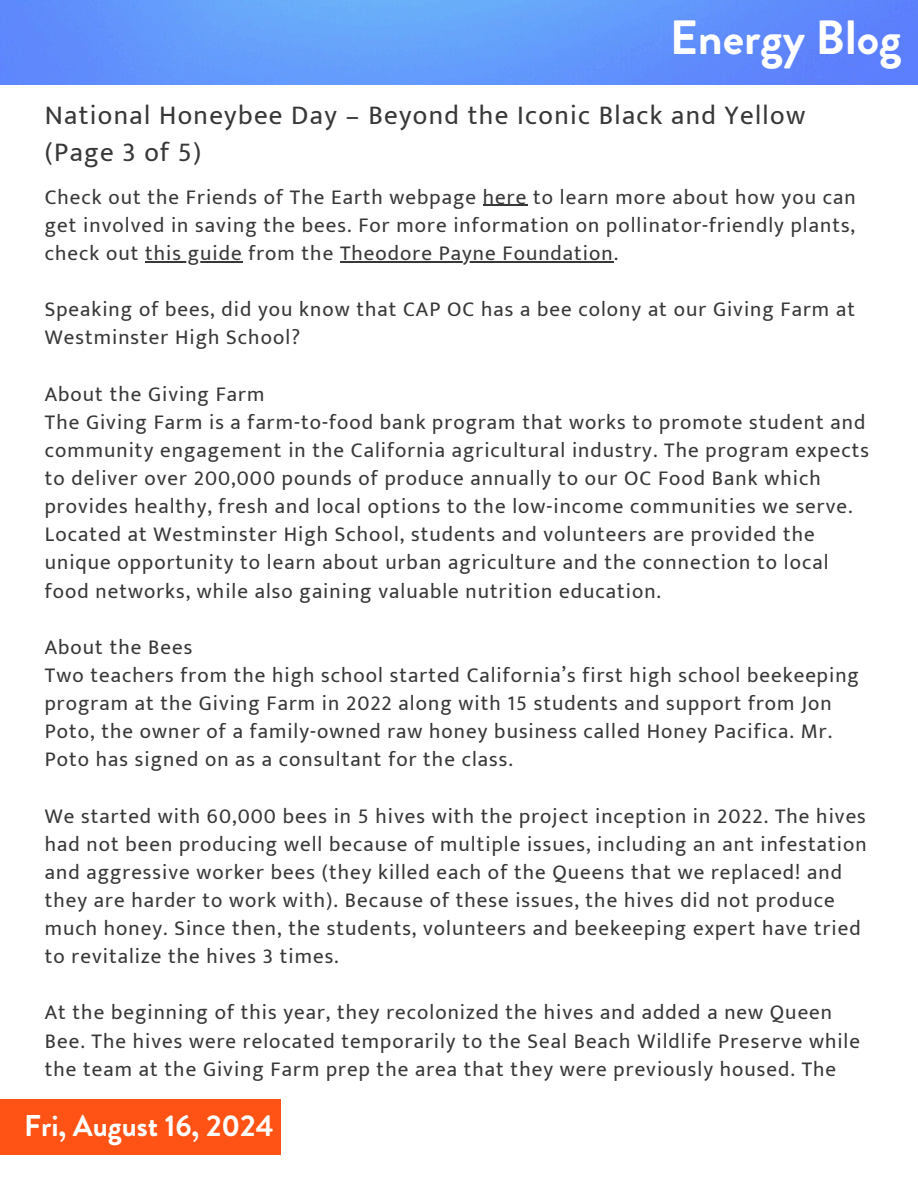
<style>
.page{position:relative;width:918px;height:1188px;background:#fff}
.page>*{position:absolute;margin:0;border:0;box-sizing:border-box;transform-origin:0 0}
.t1{font:700 48px "Brandon Grotesque";color:#fff}
.t2{font:700 30px "Brandon Grotesque";color:#fff}
.t3{font:27px/37.2px "Mukta";letter-spacing:.05em;color:#383838}
.t4{font:21px/28.2px "Mukta";letter-spacing:.05em;color:#383838}
</style>
<div class="page">
<img style="left:0;top:0;width:918px;height:84px">
<hr style="left:483px;top:205px;width:44px;height:1px;background:#383838">
<hr style="left:145px;top:261px;width:98px;height:1px;background:#383838">
<hr style="left:340px;top:261px;width:274px;height:1px;background:#383838">
<div style="left:0;top:1100px;width:281px;height:55px;background:#ff5315"></div>
<p class="t1" style="left:670px;top:4px;width:233px">Energy Blog</p>
<p class="t3" style="left:45px;top:96px;width:762px">National Honeybee Day – Beyond the Iconic Black and Yellow (Page 3 of 5)</p>
<p class="t4" style="left:45px;top:182px;width:812px;text-align:justify">Check out the Friends of The Earth webpage here to learn more about how you can get involved in saving the bees. For more information on pollinator-friendly plants, check out this guide from the Theodore Payne Foundation.</p>
<h3 class="t4" style="left:45px;top:295px;width:812px">Speaking of bees, did you know that CAP OC has a bee colony at our Giving Farm at<br>Westminster High School?</h3>
<h3 class="t4" style="left:45px;top:379px;width:826px">About the Giving Farm<br>The Giving Farm is a farm-to-food bank program that works to promote student and community engagement in the California agricultural industry. The program expects to deliver over 200,000 pounds of produce annually to our OC Food Bank which</h3>
<p class="t4" style="left:45px;top:492px;width:809px">provides healthy, fresh and local options to the low-income communities we serve.<br>Located at Westminster High School, students and volunteers are provided the unique opportunity to learn about urban agriculture and the connection to local food networks, while also gaining valuable nutrition education.</p>
<p class="t4" style="left:45px;top:632px;width:816px">About the Bees<br>Two teachers from the high school started California’s first high school beekeeping program at the Giving Farm in 2022 along with 15 students and support from Jon</p>
<p class="t4" style="left:45px;top:717px;width:789px">Poto, the owner of a family-owned raw honey business called Honey Pacifica. Mr.<br>Poto has signed on as a consultant for the class.</p>
<p class="t4" style="left:45px;top:801px;width:823px">We started with 60,000 bees in 5 hives with the project inception in 2022. The hives had not been producing well because of multiple issues, including an ant infestation</p>
<p class="t4" style="left:45px;top:857px;width:817px">and aggressive worker bees (they killed each of the Queens that we replaced! and they are harder to work with). Because of these issues, the hives did not produce much honey. Since then, the students, volunteers and beekeeping expert have tried to revitalize the hives 3 times.</p>
<p class="t4" style="left:45px;top:998px;width:817px">At the beginning of this year, they recolonized the hives and added a new Queen<br>Bee. The hives were relocated temporarily to the Seal Beach Wildlife Preserve while</p>
<p class="t4" style="left:45px;top:1054px;width:793px">the team at the Giving Farm prep the area that they were previously housed. The</p>
<p class="t2" style="left:24px;top:1104px;width:251px">Fri, August 16, 2024</p>
</div>
